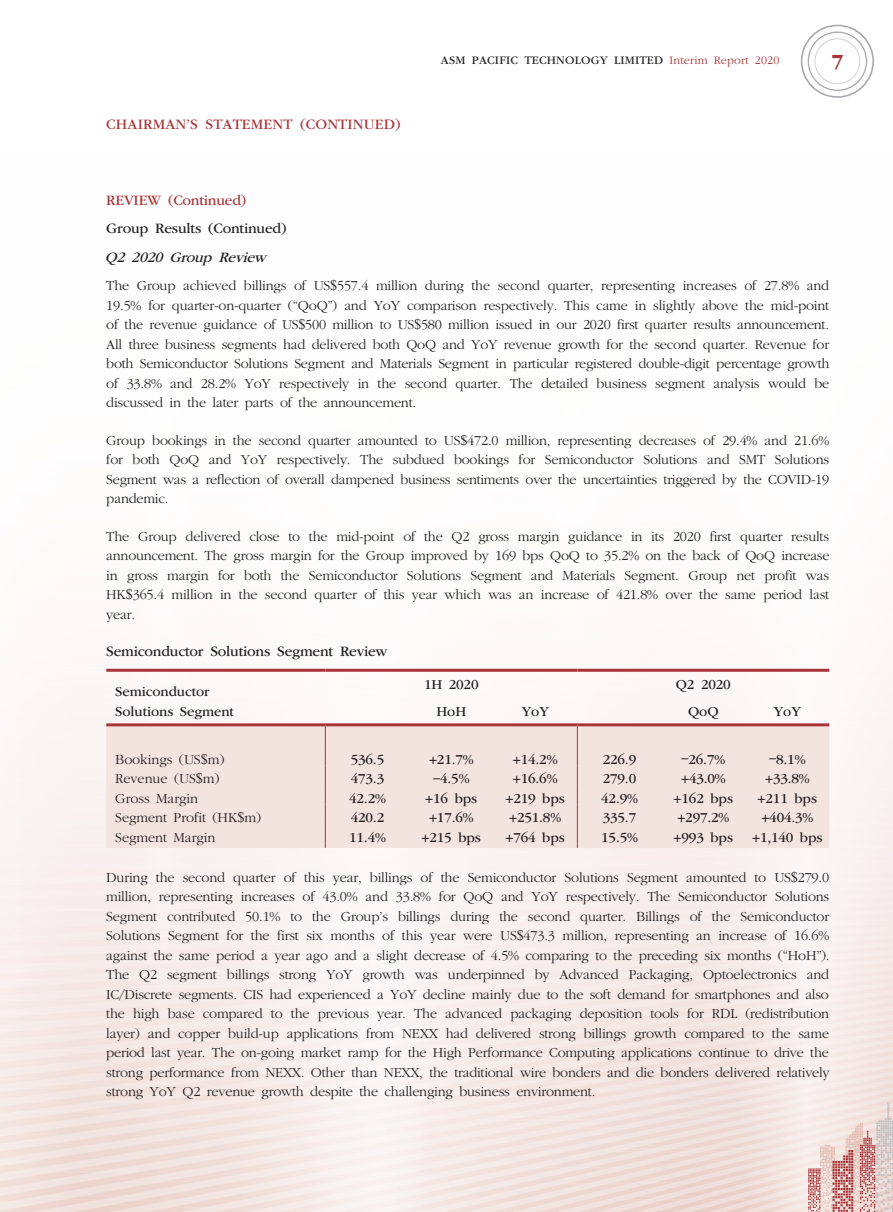
<style>
.page{position:relative;width:893px;height:1212px;background:#fff}
.page>*{position:absolute;margin:0;border:0;box-sizing:border-box;transform-origin:0 0}
.t1{font:700 21px "ITC Garamond Std";color:#a83439}
._04___H2{font:15px "ITC Garamond Std";letter-spacing:-.015em;color:#231f20}
._03_H1{font:15px "ITC Garamond Std";letter-spacing:.01em;color:#a83439}
._03_H1-2{font:15px "ITC Garamond Std";letter-spacing:-.015em;color:#a83439}
._05_____H3{font:italic 15px "ITC Garamond Std";color:#231f20}
._11_P0{font:300 14.25px/19.5px "ITC Garamond Std";letter-spacing:-.015em;color:#231f20;text-align:justify}
.t2{font:14.25px "ITC Garamond Std";letter-spacing:-.015em;color:#231f20}
.t3{font:12px "ITC Garamond Std";letter-spacing:.015em;color:#231f20}
.s1{font-weight:300;color:#a83439}
.s2{font-family:"Times New Roman MT Std";font-weight:400}
</style>
<div class="page">
<svg style="left:106px;top:668px;width:787px;height:18px"></svg>
<svg style="left:69px;top:686px;width:824px;height:22px"></svg>
<div style="left:48px;top:708px;width:845px;height:18px;background:#fbf7f6"></div>
<div style="left:0;top:918px;width:893px;height:6px;background:#f8f0ee"></div>
<div style="left:0;top:924px;width:893px;height:8px;background:#f8f0ed"></div>
<div style="left:0;top:932px;width:893px;height:7px;background:#f8efed"></div>
<div style="left:0;top:939px;width:893px;height:8px;background:#f7efec"></div>
<div style="left:0;top:947px;width:893px;height:8px;background:#f7efec"></div>
<svg style="left:0;top:955px;width:893px;height:8px;fill:#f7eeeb"></svg>
<svg style="left:0;top:963px;width:893px;height:8px;fill:#f7eeeb"></svg>
<svg style="left:0;top:971px;width:893px;height:8px;fill:#f7edea"></svg>
<svg style="left:0;top:979px;width:893px;height:7px;fill:#f7edeb"></svg>
<svg style="left:0;top:986px;width:893px;height:8px;fill:#f6ede9"></svg>
<svg style="left:0;top:994px;width:893px;height:8px;fill:#f7edea"></svg>
<svg style="left:0;top:1002px;width:893px;height:8px;fill:#f6ece8"></svg>
<svg style="left:0;top:1010px;width:893px;height:8px;fill:#f6ebe8"></svg>
<svg style="left:0;top:1018px;width:893px;height:8px;fill:#f6ebe8"></svg>
<svg style="left:0;top:1026px;width:893px;height:8px;fill:#f6ebe7"></svg>
<svg style="left:0;top:1034px;width:893px;height:7px;fill:#f6eae7"></svg>
<svg style="left:0;top:1041px;width:893px;height:8px;background:#f5eae6"></svg>
<svg style="left:0;top:1049px;width:893px;height:8px;background:#f5eae6"></svg>
<svg style="left:0;top:1057px;width:893px;height:8px;background:#f4e9e5"></svg>
<svg style="left:0;top:1065px;width:893px;height:8px;background:#f4e9e5"></svg>
<svg style="left:0;top:1073px;width:893px;height:8px;background:#f4e8e4"></svg>
<svg style="left:0;top:1081px;width:893px;height:8px;background:#f4e8e4"></svg>
<svg style="left:0;top:1089px;width:893px;height:7px;background:#f4e7e3"></svg>
<svg style="left:0;top:1096px;width:893px;height:6px;background:#f4e7e3"></svg>
<svg style="left:0;top:1102px;width:893px;height:110px;background:#f1e1dc"></svg>
<svg style="left:801px;top:25px;width:73px;height:73px"></svg>
<svg style="left:0;top:726px;width:893px;height:192px"></svg>
<hr style="left:106px;top:669px;width:219px;height:3px;background:#a83439">
<hr style="left:325px;top:669px;width:252px;height:3px;background:#a83439">
<hr style="left:577px;top:669px;width:252px;height:3px;background:#a83439">
<hr style="left:106px;top:723px;width:219px;height:3px;background:#a83439">
<hr style="left:325px;top:723px;width:252px;height:3px;background:#a83439">
<hr style="left:577px;top:723px;width:252px;height:3px;background:#a83439">
<p class="_03_H1" style="left:106px;top:116px;width:296px">CHAIRMAN’S STATEMENT (CONTINUED)</p>
<p class="t3" style="left:441px;top:54px;width:340px">ASM PACIFIC TECHNOLOGY LIMITED <span class="s1">Interim Report 2020</span></p>
<h1 class="t1" style="left:831px;top:49px;width:14px">7</h1>
<p class="_03_H1-2" style="left:106px;top:192px;width:142px">REVIEW (Continued)</p>
<p class="_04___H2" style="left:106px;top:220px;width:182px">Group Results (Continued)</p>
<p class="_05_____H3" style="left:105px;top:249px;width:167px">Q2 2020 Group Review</p>
<p class="_11_P0" style="left:106px;top:276px;width:725px">The Group achieved billings of US<span class="s2">$</span>557.4 million during the second quarter, representing increases of 27.8% and 19.5% for quarter-on-quarter (“QoQ”) and YoY comparison respectively. This came in slightly above the mid-point of the revenue guidance of US<span class="s2">$</span>500 million to US<span class="s2">$</span>580 million issued in our 2020 first quarter results announcement.<br>All three business segments had delivered both QoQ and YoY revenue growth for the second quarter. Revenue for both Semiconductor Solutions Segment and Materials Segment in particular registered double-digit percentage growth of 33.8% and 28.2% YoY respectively in the second quarter. The detailed business segment analysis would be discussed in the later parts of the announcement.</p>
<p class="_11_P0" style="left:106px;top:431px;width:724px">Group bookings in the second quarter amounted to US<span class="s2">$</span>472.0 million, representing decreases of 29.4% and 21.6% for both QoQ and YoY respectively. The subdued bookings for Semiconductor Solutions and SMT Solutions Segment was a reflection of overall dampened business sentiments over the uncertainties triggered by the COVID-19 pandemic.</p>
<p class="_11_P0" style="left:106px;top:527px;width:725px">The Group delivered close to the mid-point of the Q2 gross margin guidance in its 2020 first quarter results announcement. The gross margin for the Group improved by 169 bps QoQ to 35.2% on the back of QoQ increase in gross margin for both the Semiconductor Solutions Segment and Materials Segment. Group net profit was HK<span class="s2">$</span>365.4 million in the second quarter of this year which was an increase of 421.8% over the same period last year.</p>
<p class="_04___H2" style="left:106px;top:643px;width:283px">Semiconductor Solutions Segment Review</p>
<p class="t2" style="left:115px;top:684px;width:96px">Semiconductor</p>
<p class="t2" style="left:115px;top:703px;width:120px">Solutions Segment</p>
<p class="t2" style="left:424px;top:677px;width:56px">1H 2020</p>
<p class="t2" style="left:676px;top:677px;width:56px">Q2 2020</p>
<p class="t2" style="left:436px;top:703px;width:31px">HoH</p>
<p class="t2" style="left:522px;top:703px;width:29px">YoY</p>
<p class="t2" style="left:688px;top:703px;width:32px">QoQ</p>
<p class="t2" style="left:774px;top:703px;width:29px">YoY</p>
<p class="_11_P0" style="left:115px;top:749px;width:111px">Bookings (US<span class="s2">$</span>m)</p>
<p class="t2" style="left:351px;top:751px;width:35px">536.5</p>
<p class="t2" style="left:429px;top:751px;width:46px">+21.7%</p>
<p class="t2" style="left:513px;top:751px;width:46px">+14.2%</p>
<p class="t2" style="left:603px;top:751px;width:35px">226.9</p>
<p class="t2" style="left:682px;top:751px;width:45px">–26.7%</p>
<p class="t2" style="left:769px;top:751px;width:38px">–8.1%</p>
<p class="_11_P0" style="left:115px;top:769px;width:106px">Revenue (US<span class="s2">$</span>m)</p>
<p class="t2" style="left:351px;top:771px;width:35px">473.3</p>
<p class="t2" style="left:433px;top:771px;width:38px">–4.5%</p>
<p class="t2" style="left:513px;top:771px;width:46px">+16.6%</p>
<p class="t2" style="left:603px;top:771px;width:35px">279.0</p>
<p class="t2" style="left:681px;top:771px;width:46px">+43.0%</p>
<p class="t2" style="left:765px;top:771px;width:46px">+33.8%</p>
<p class="_11_P0" style="left:115px;top:788px;width:84px">Gross Margin</p>
<p class="t2" style="left:349px;top:790px;width:38px">42.2%</p>
<p class="t2" style="left:425px;top:790px;width:54px">+16 bps</p>
<p class="t2" style="left:505px;top:790px;width:61px">+219 bps</p>
<p class="t2" style="left:601px;top:790px;width:38px">42.9%</p>
<p class="t2" style="left:674px;top:790px;width:61px">+162 bps</p>
<p class="t2" style="left:758px;top:790px;width:61px">+211 bps</p>
<p class="_11_P0" style="left:115px;top:808px;width:147px">Segment Profit (HK<span class="s2">$</span>m)</p>
<p class="t2" style="left:351px;top:810px;width:35px">420.2</p>
<p class="t2" style="left:429px;top:810px;width:46px">+17.6%</p>
<p class="t2" style="left:509px;top:810px;width:53px">+251.8%</p>
<p class="t2" style="left:603px;top:810px;width:35px">335.7</p>
<p class="t2" style="left:677px;top:810px;width:53px">+297.2%</p>
<p class="t2" style="left:761px;top:810px;width:53px">+404.3%</p>
<p class="_11_P0" style="left:115px;top:827px;width:102px">Segment Margin</p>
<p class="t2" style="left:349px;top:829px;width:38px">11.4%</p>
<p class="t2" style="left:422px;top:829px;width:61px">+215 bps</p>
<p class="t2" style="left:505px;top:829px;width:61px">+764 bps</p>
<p class="t2" style="left:601px;top:829px;width:38px">15.5%</p>
<p class="t2" style="left:674px;top:829px;width:61px">+993 bps</p>
<p class="t2" style="left:752px;top:829px;width:72px">+1,140 bps</p>
<p class="_11_P0" style="left:106px;top:868px;width:725px">During the second quarter of this year, billings of the Semiconductor Solutions Segment amounted to US<span class="s2">$</span>279.0 million, representing increases of 43.0% and 33.8% for QoQ and YoY respectively. The Semiconductor Solutions Segment contributed 50.1% to the Group’s billings during the second quarter. Billings of the Semiconductor Solutions Segment for the first six months of this year were US<span class="s2">$</span>473.3 million, representing an increase of 16.6% against the same period a year ago and a slight decrease of 4.5% comparing to the preceding six months (“HoH”).<br>The Q2 segment billings strong YoY growth was underpinned by Advanced Packaging, Optoelectronics and IC/Discrete segments. CIS had experienced a YoY decline mainly due to the soft demand for smartphones and also the high base compared to the previous year. The advanced packaging deposition tools for RDL (redistribution layer) and copper build-up applications from NEXX had delivered strong billings growth compared to the same period last year. The on-going market ramp for the High Performance Computing applications continue to drive the strong performance from NEXX. Other than NEXX, the traditional wire bonders and die bonders delivered relatively strong YoY Q2 revenue growth despite the challenging business environment.</p>
</div>
